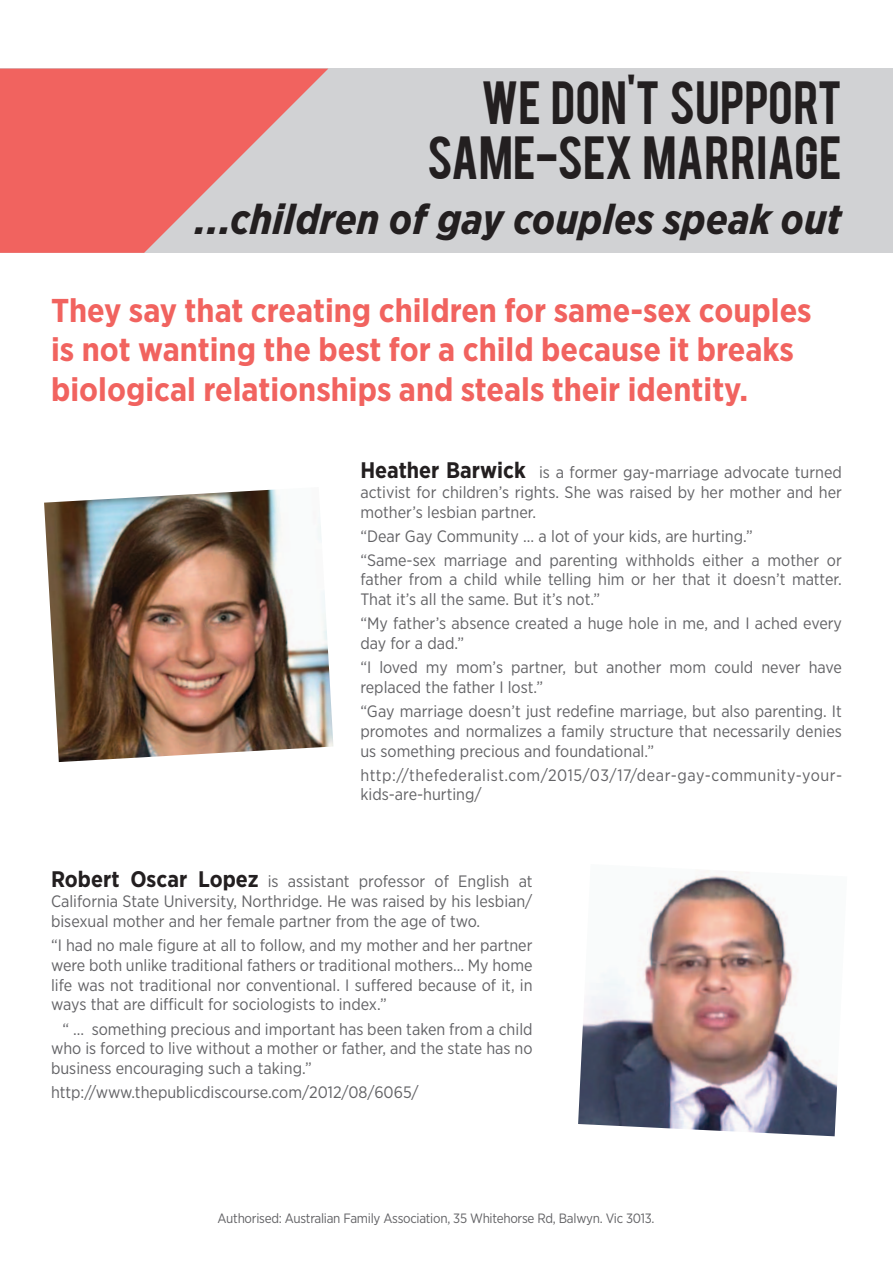
<style>
.page{position:relative;width:893px;height:1263px;background:#fff}
.page>*{position:absolute;margin:0;border:0;box-sizing:border-box;transform-origin:0 0}
.t1{font:47.85px/55.5px "Bebas";color:#231f20;text-align:right}
.t2{font:italic 700 42px "Gotham Narrow";color:#231f20}
.t3{font:700 33px/39.6px "Gotham Narrow";color:#f1635f}
.t4{font:16.5px/19.8px "Gotham Narrow";color:#636366;text-align:justify}
.t5{font:16.5px/19.8px "Gotham Narrow";letter-spacing:.03em;color:#636366}
.t6{font:13.5px "Gotham Narrow";letter-spacing:-.02em;color:#636366}
.s1{font-weight:700;font-size:22.5px;color:#231f20}
</style>
<div class="page">
<div style="left:0;top:69px;width:893px;height:184px;background:#d1d2d4"></div>
<svg style="left:0;top:69px;width:328px;height:184px;fill:#f1635f"></svg>
<img style="left:44px;top:489px;width:289px;height:273px">
<img style="left:578px;top:870px;width:259px;height:266px">
<h1 class="t1" style="left:427px;top:71px;width:416px">WE DON'T SUPPORT<br>SAME-SEX MARRIAGE</h1>
<h2 class="t2" style="left:195px;top:192px;width:649px">...children of gay couples speak out</h2>
<h3 class="t3" style="left:51px;top:290px;width:762px">They say that creating children for same-sex couples is not wanting the best for a child because it breaks biological relationships and steals their identity.</h3>
<p class="t4" style="left:360px;top:462px;width:483px"><span class="s1">Heather Barwick</span> is a former gay-marriage advocate turned activist for children’s rights. She was raised by her mother and her mother’s lesbian partner.</p>
<p class="t4" style="left:360px;top:523px;width:483px;line-height:24px">“Dear Gay Community … a lot of your kids, are hurting.”<br>“Same-sex marriage and parenting withholds either a mother or</p>
<p class="t4" style="left:360px;top:569px;width:483px">father from a child while telling him or her that it doesn’t matter.<br>That it’s all the same. But it’s not.”</p>
<p class="t4" style="left:360px;top:613px;width:483px">“My father’s absence created a huge hole in me, and I ached every day for a dad.”</p>
<p class="t4" style="left:360px;top:657px;width:483px">“I loved my mom’s partner, but another mom could never have replaced the father I lost.”</p>
<p class="t4" style="left:360px;top:701px;width:483px">“Gay marriage doesn’t just redefine marriage, but also parenting. It promotes and normalizes a family structure that necessarily denies us something precious and foundational.”</p>
<p class="t5" style="left:360px;top:765px;width:483px">http://thefederalist.com/2015/03/17/dear-gay-community-your&shy;kids-are-hurting/</p>
<p class="t4" style="left:51px;top:871px;width:483px"><span class="s1">Robert Oscar Lopez</span> is assistant professor of English at California State University, Northridge. He was raised by his lesbian/ bisexual mother and her female partner from the age of two.</p>
<p class="t4" style="left:51px;top:935px;width:483px">“I had no male figure at all to follow, and my mother and her partner were both unlike traditional fathers or traditional mothers… My home life was not traditional nor conventional. I suffered because of it, in ways that are difficult for sociologists to index.”</p>
<p class="t4" style="left:51px;top:1018px;width:483px;text-indent:11px">“ … something precious and important has been taken from a child who is forced to live without a mother or father, and the state has no business encouraging such a taking.”</p>
<p class="t4" style="left:51px;top:1082px;width:369px">http://www.thepublicdiscourse.com/2012/08/6065/</p>
<p class="t6" style="left:218px;top:1209px;width:439px">Authorised: Australian Family Association, 35 Whitehorse Rd, Balwyn. Vic 3013.</p>
</div>
